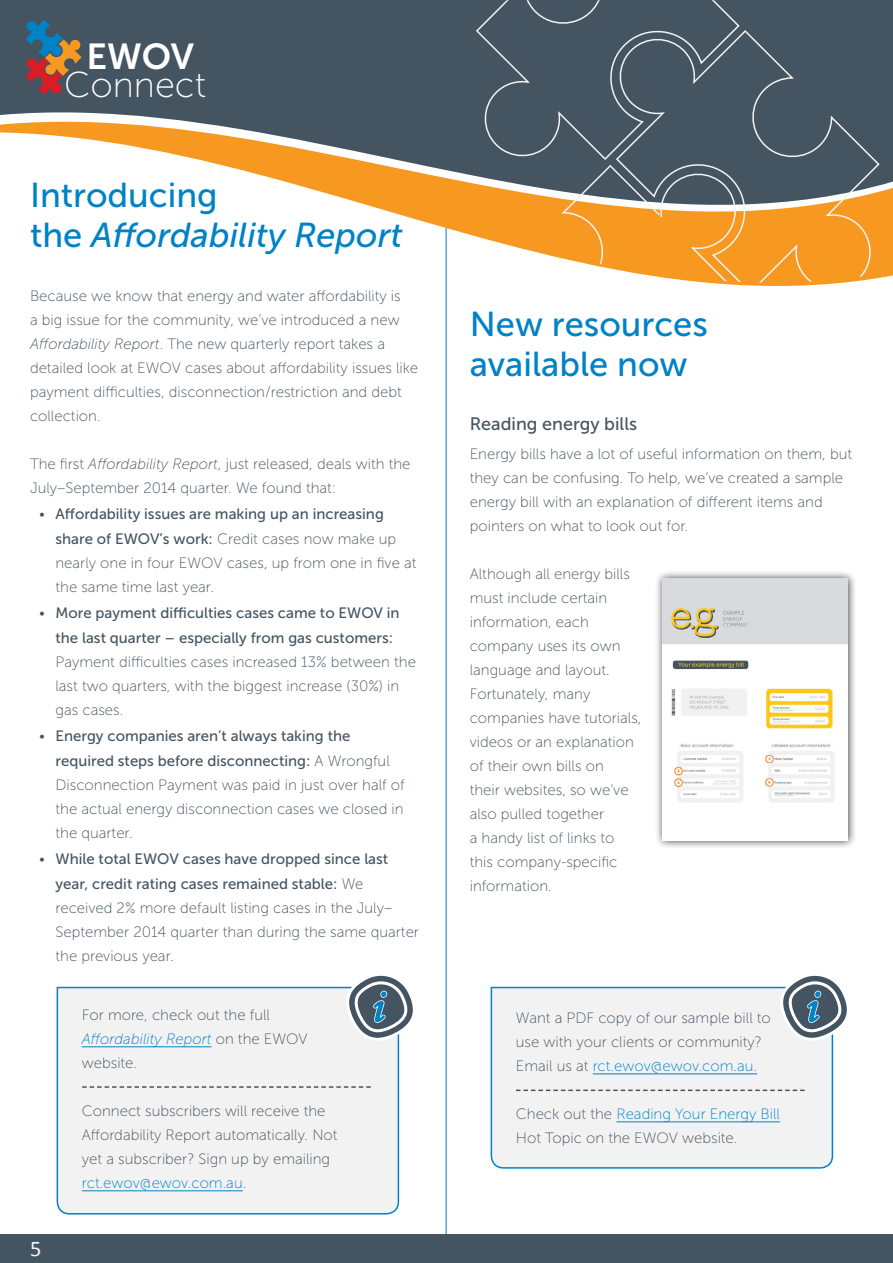
<style>
.page{position:relative;width:893px;height:1263px;background:#fff}
.page>*{position:absolute;margin:0;border:0;box-sizing:border-box;transform-origin:0 0}
.t1{font:36px "Museo Sans 100";color:#fff}
.t2{font:36px "Museo Sans 700";color:#fff}
.t3{font:italic 34.5px/40.5px "Museo Sans 500";color:#0082c7}
.t4{font:34.5px/40.5px "Museo Sans 500";color:#0082c7}
.t5{font:22.5px "Calibri";color:#f2f2f2}
.t6{font:18px "Museo Sans 500";color:#455461}
.t7{font:15px/24px "Museo Sans 100";color:#455461}
.t8{font:15px/25.5px "Museo Sans 500";color:#455461}
.s1{font-style:normal}
.s2{font-style:italic}
.s3{font-family:"Museo Sans 100"}
.s4{font-family:"Museo Sans 500"}
.s5{font-style:italic;color:#0082c7}
.s6{color:#0082c7}
</style>
<div class="page">
<div style="left:0;top:1235px;width:893px;height:28px;background:#455461"></div>
<svg style="left:391px;top:212px;width:502px;height:144px"></svg>
<svg style="left:0;top:109px;width:893px;height:103px"></svg>
<div style="left:0;top:0;width:893px;height:109px;background:#455461"></div>
<svg style="left:475px;top:0;width:406px;height:332px"></svg>
<svg style="left:25px;top:20px;width:57px;height:75px"></svg>
<hr style="left:446px;top:228px;width:1px;height:1007px;background:#0082c7">
<div style="left:56px;top:986px;width:344px;height:229px;background:#f2f2f2"></div>
<hr style="left:82px;top:1046px;width:130px;height:1px;background:#0082c7">
<hr style="left:82px;top:1190px;width:161px;height:1px;background:#0082c7">
<svg style="left:343px;top:975px;width:70px;height:67px"></svg>
<svg style="left:82px;top:1086px;width:289px;height:2px"></svg>
<div style="left:654px;top:570px;width:203px;height:280px;background:#000;opacity:.78"></div>
<img style="left:662px;top:578px;width:185px;height:262px">
<div style="left:490px;top:986px;width:344px;height:183px;background:#f2f2f2"></div>
<hr style="left:593px;top:1073px;width:164px;height:1px;background:#0082c7">
<hr style="left:616px;top:1121px;width:164px;height:1px;background:#0082c7">
<svg style="left:777px;top:975px;width:70px;height:67px"></svg>
<svg style="left:516px;top:1089px;width:289px;height:2px"></svg>
<h1 class="t2" style="left:86px;top:37px;width:109px">EWOV</h1>
<h1 class="t1" style="left:64px;top:66px;width:143px">Connect</h1>
<h2 class="t3" style="left:30px;top:175px;width:374px"><span class="s1">Introducing<br>the</span> Affordability Report</h2>
<p class="t7" style="left:30px;top:284px;width:390px">Because we know that energy and water affordability is<br>a big issue for the community, we’ve introduced a new <span class="s2">Affordability Report</span>. The new quarterly report takes a detailed look at EWOV cases about affordability issues like payment difficulties, disconnection/restriction and debt collection.</p>
<p class="t7" style="left:30px;top:452px;width:382px">The first <span class="s2">Affordability Report</span>, just released, deals with the<br>July–September 2014 quarter. We found that:</p>
<p class="t8" style="left:39px;top:501px;width:346px"><span class="s3">•</span> Affordability issues are making up an increasing</p>
<p class="t7" style="left:56px;top:527px;width:362px"><span class="s4">share of EWOV’s work:</span> Credit cases now make up nearly one in four EWOV cases, up from one in five at the same time last year.</p>
<p class="t8" style="left:56px;top:600px;width:346px;text-indent:-16px"><span class="s3">•</span> More payment difficulties cases came to EWOV in the last quarter – especially from gas customers:</p>
<p class="t7" style="left:56px;top:650px;width:362px">Payment difficulties cases increased 13% between the last two quarters, with the biggest increase (30%) in gas cases.</p>
<p class="t8" style="left:56px;top:723px;width:336px;text-indent:-16px"><span class="s3">•</span> Energy companies aren’t always taking the required steps before disconnecting: <span class="s3">A Wrongful</span></p>
<p class="t7" style="left:56px;top:773px;width:351px;text-align:justify">Disconnection Payment was paid in just over half of the actual energy disconnection cases we closed in the quarter.</p>
<p class="t8" style="left:39px;top:846px;width:351px;text-align:center"><span class="s3">•</span> While total EWOV cases have dropped since last year, credit rating cases remained stable: <span class="s3">We</span></p>
<p class="t7" style="left:56px;top:896px;width:365px">received 2% more default listing cases in the July–<br>September 2014 quarter than during the same quarter the previous year.</p>
<h3 class="t5" style="left:30px;top:1234px;width:13px">5</h3>
<p class="t7" style="left:82px;top:1003px;width:227px">For more, check out the full<br><span class="s5">Affordability Report</span> on the EWOV website.</p>
<p class="t7" style="left:82px;top:1099px;width:257px">Connect subscribers will receive the Affordability Report automatically. Not yet a subscriber? Sign up by emailing <span class="s6">rct.ewov@ewov.com.au</span>.</p>
<h2 class="t4" style="left:470px;top:304px;width:240px">New resources available now</h2>
<p class="t6" style="left:470px;top:414px;width:169px">Reading energy bills</p>
<p class="t7" style="left:470px;top:442px;width:384px">Energy bills have a lot of useful information on them, but they can be confusing. To help, we’ve created a sample energy bill with an explanation of different items and pointers on what to look out for.</p>
<p class="t7" style="left:470px;top:562px;width:173px">Although all energy bills must include certain information, each company uses its own language and layout.<br>Fortunately, many companies have tutorials, videos or an explanation of their own bills on<br>their websites, so we’ve also pulled together<br>a handy list of links to this company-specific information.</p>
<p class="t7" style="left:516px;top:1006px;width:257px">Want a PDF copy of our sample bill to use with your clients or community?<br>Email us at <span class="s6">rct.ewov@ewov.com.au.</span></p>
<p class="t7" style="left:516px;top:1102px;width:266px">Check out the <span class="s6">Reading Your Energy Bill<br></span>Hot Topic on the EWOV website.</p>
</div>
